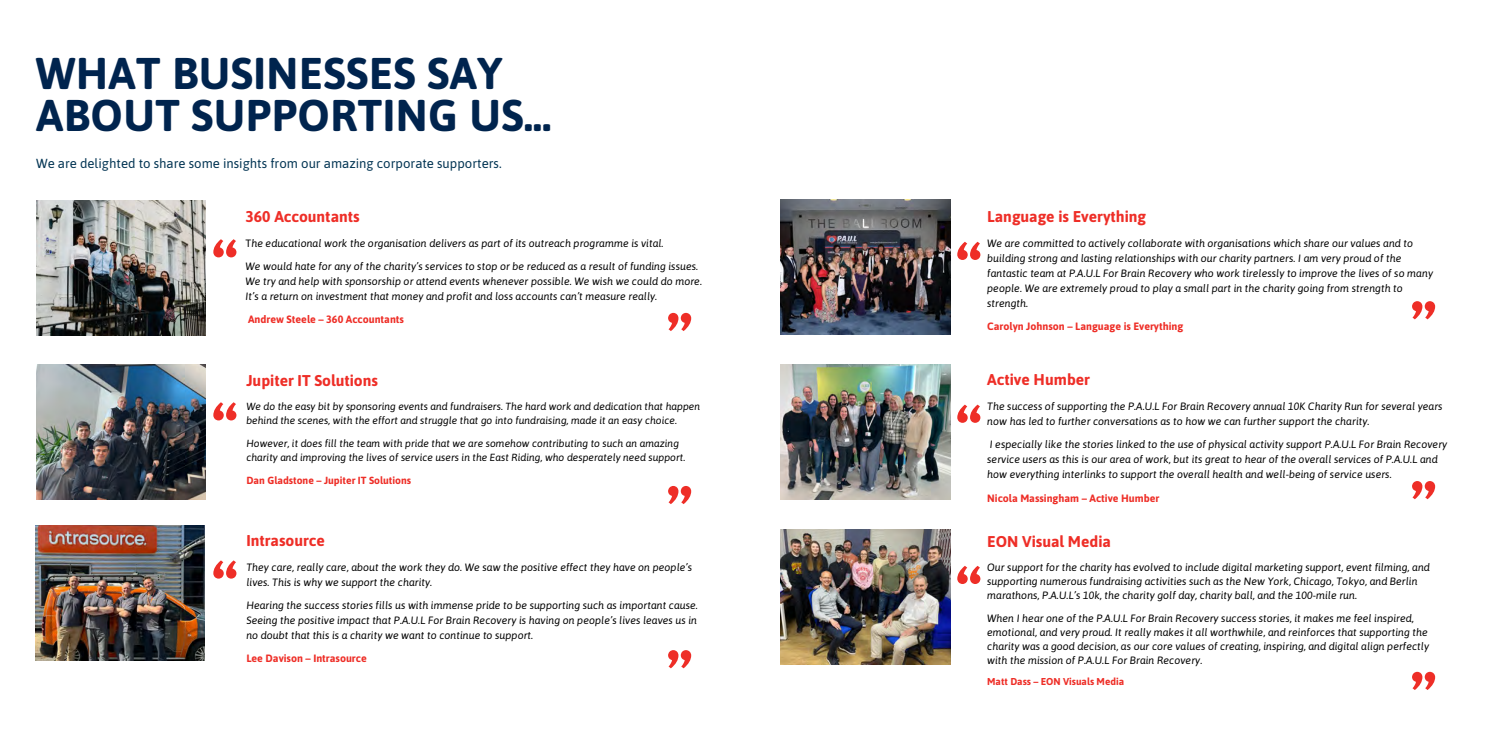
<style>
.page{position:relative;width:1488px;height:745px;background:#fff}
.page>*{position:absolute;margin:0;border:0;box-sizing:border-box;transform-origin:0 0}
.t1{font:700 50px "League Spartan";color:#ee2e27}
.t2{font:700 44.38px/42.2px "Asap";letter-spacing:.01em;color:#00244e}
.t3{font:700 15.62px "Asap";color:#ee2e27}
.t4{font:13.12px "Asap";color:#003352}
.t5{font:italic 10.62px/15px "Asap";color:#000}
.t6{font:700 10.62px "Asap";color:#ee2e27}
.t7{font:italic 10.38px/14.6px "Asap";color:#000}
.t8{font:700 10.38px "Asap";color:#ee2e27}
.t9{font:700 10px "Asap";color:#ee2e27}
.s1{font-style:normal}
</style>
<div class="page">
<img style="left:36px;top:364px;width:170px;height:135px">
<img style="left:36px;top:201px;width:170px;height:135px">
<img style="left:35px;top:525px;width:170px;height:135px">
<img style="left:780px;top:364px;width:170px;height:135px">
<img style="left:780px;top:200px;width:170px;height:134px">
<img style="left:780px;top:529px;width:170px;height:135px">
<p class="t2" style="left:36px;top:52px;width:517px">WHAT BUSINESSES SAY<br>ABOUT SUPPORTING US...</p>
<h3 class="t4" style="left:36px;top:156px;width:467px">We are delighted to share some insights from our amazing corporate supporters.</h3>
<p class="t1" style="left:212px;top:236px;width:29px">“</p>
<p class="t3" style="left:245px;top:208px;width:116px">360 Accountants</p>
<p class="t5" style="left:245px;top:236px;width:420px"><span class="s1">T</span>he educational work the organisation delivers as part of its outreach programme is vital.</p>
<p class="t5" style="left:245px;top:259px;width:458px">We would hate for any of the charity’s services to stop or be reduced as a result of funding issues.<br>We try and help with sponsorship or attend events whenever possible. We wish we could do more.<br>It’s a return on investment that money and profit and loss accounts can’t measure really.</p>
<p class="t6" style="left:248px;top:313px;width:157px">Andrew Steele – 360 Accountants</p>
<p class="t1" style="left:665px;top:310px;width:29px">”</p>
<p class="t3" style="left:987px;top:208px;width:160px">Language is Everything</p>
<p class="t5" style="left:987px;top:236px;width:447px">We are committed to actively collaborate with organisations which share our values and to building strong and lasting relationships with our charity partners. I am very proud of the fantastic team at P.A.U.L For Brain Recovery who work tirelessly to improve the lives of so many people. We are extremely proud to play a small part in the charity going from strength to strength.</p>
<h3 class="t6" style="left:987px;top:320px;width:198px">Carolyn Johnson – Language is Everything</h3>
<p class="t1" style="left:956px;top:239px;width:29px">“</p>
<p class="t1" style="left:1409px;top:298px;width:29px">”</p>
<p class="t1" style="left:212px;top:399px;width:29px">“</p>
<p class="t3" style="left:246px;top:371px;width:133px">Jupiter IT Solutions</p>
<p class="t7" style="left:246px;top:398px;width:455px">We do the easy bit by sponsoring events and fundraisers. The hard work and dedication that happen behind the scenes, with the effort and struggle that go into fundraising, made it an easy choice.</p>
<p class="t7" style="left:246px;top:435px;width:441px">However, it does fill the team with pride that we are somehow contributing to such an amazing charity and improving the lives of service users in the East Riding, who desperately need support.</p>
<h3 class="t8" style="left:246px;top:474px;width:166px">Dan Gladstone – Jupiter IT Solutions</h3>
<h3 class="t1" style="left:665px;top:483px;width:29px">”</h3>
<h2 class="t3" style="left:987px;top:371px;width:104px">Active Humber</h2>
<p class="t5" style="left:987px;top:399px;width:457px">The success of supporting the P.A.U.L For Brain Recovery annual 10K Charity Run for several years now has led to further conversations as to how we can further support the charity.</p>
<p class="t5" style="left:987px;top:437px;width:462px">I especially like the stories linked to the use of physical activity support P.A.U.L For Brain Recovery service users as this is our area of work, but its great to hear of the overall services of P.A.U.L and how everything interlinks to support the overall health and well-being of service users.</p>
<p class="t6" style="left:987px;top:491px;width:174px">Nicola Massingham – Active Humber</p>
<p class="t1" style="left:956px;top:401px;width:29px">“</p>
<h3 class="t1" style="left:1409px;top:478px;width:29px">”</h3>
<p class="t1" style="left:212px;top:557px;width:29px">“</p>
<p class="t3" style="left:246px;top:531px;width:80px">Intrasource</p>
<h3 class="t5" style="left:246px;top:559px;width:447px">They care, really care, about the work they do. We saw the positive effect they have on people’s lives. This is why we support the charity.</h3>
<p class="t5" style="left:246px;top:597px;width:453px;text-align:justify">Hearing the success stories fills us with immense pride to be supporting such as important cause.<br>Seeing the positive impact that P.A.U.L For Brain Recovery is having on people’s lives leaves us in no doubt that this is a charity we want to continue to support.</p>
<p class="t6" style="left:246px;top:652px;width:122px">Lee Davison – Intrasource</p>
<p class="t1" style="left:665px;top:647px;width:29px">”</p>
<p class="t3" style="left:987px;top:532px;width:125px">EON Visual Media</p>
<p class="t5" style="left:987px;top:559px;width:444px;line-height:14.1px">Our support for the charity has evolved to include digital marketing support, event filming, and supporting numerous fundraising activities such as the New York, Chicago, Tokyo, and Berlin marathons, P.A.U.L’s 10k, the charity golf day, charity ball, and the 100-mile run.</p>
<p class="t5" style="left:987px;top:610px;width:443px;line-height:14.1px">When I hear one of the P.A.U.L For Brain Recovery success stories, it makes me feel inspired, emotional, and very proud. It really makes it all worthwhile, and reinforces that supporting the charity was a good decision, as our core values of creating, inspiring, and digital align perfectly with the mission of P.A.U.L For Brain Recovery.</p>
<p class="t9" style="left:987px;top:675px;width:138px">Matt Dass – EON Visuals Media</p>
<p class="t1" style="left:956px;top:562px;width:29px">“</p>
<p class="t1" style="left:1409px;top:668px;width:29px">”</p>
</div>
